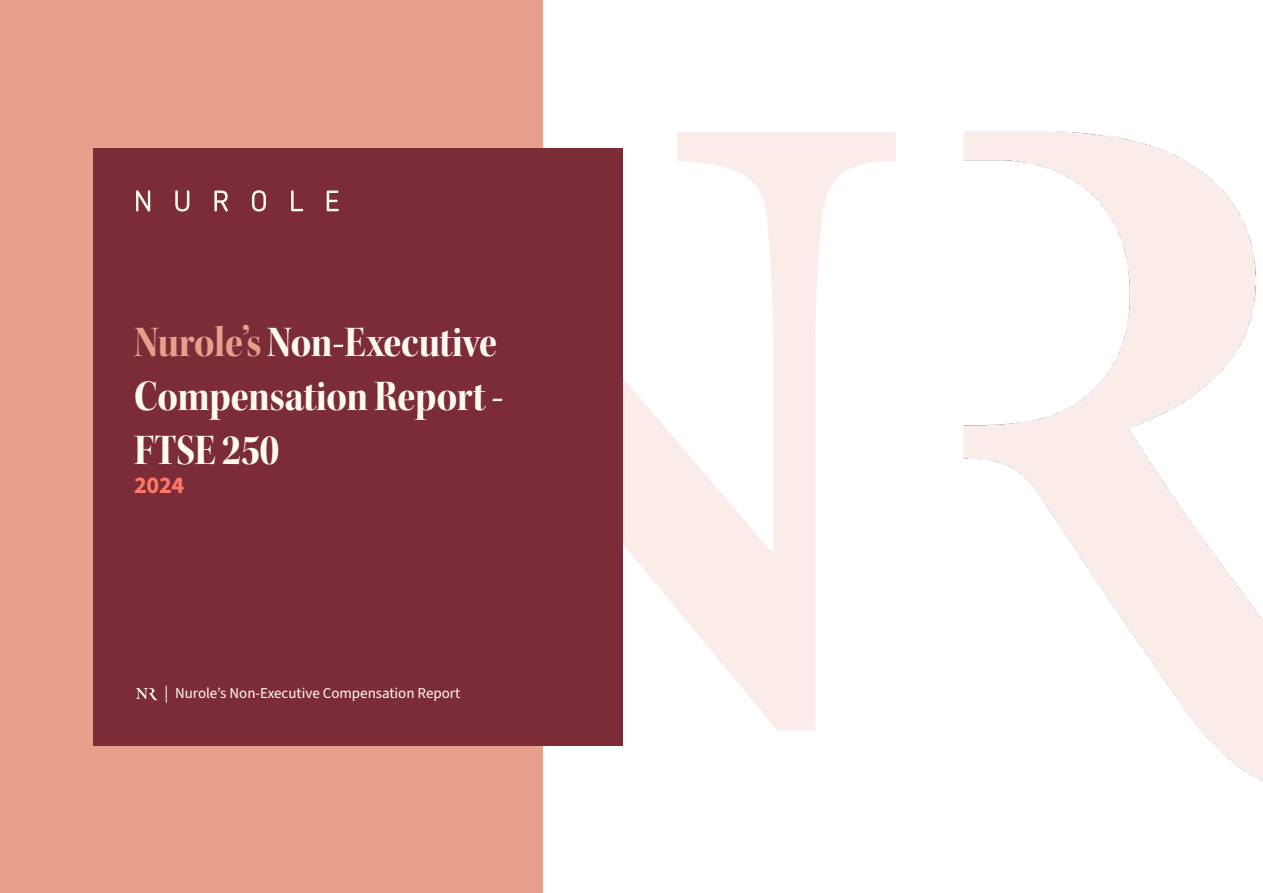
<style>
.page{position:relative;width:1263px;height:893px;background:#fff}
.page>*{position:absolute;margin:0;border:0;box-sizing:border-box;transform-origin:0 0}
.t1{font:45px/54px "Kepler Std Bold Scn Disp";letter-spacing:-.01em;color:#fffaf0}
.t2{font:700 24px "Source Sans Pro";color:#ff7768}
.t3{font:15px "Source Sans Pro";color:#fffaf0}
.s1{color:#e7a08c}
</style>
<div class="page">
<img style="left:963px;top:131px;width:300px;height:651px">
<svg style="left:623px;top:132px;width:273px;height:598px"></svg>
<div style="left:0;top:0;width:543px;height:893px;background:#e7a08c"></div>
<div style="left:94px;top:148px;width:529px;height:597px;background:#7c2c37"></div>
<svg style="left:136px;top:688px;width:21px;height:12px"></svg>
<svg style="left:136px;top:190px;width:14px;height:22px"></svg>
<svg style="left:175px;top:190px;width:14px;height:22px"></svg>
<svg style="left:214px;top:191px;width:14px;height:21px"></svg>
<svg style="left:252px;top:190px;width:14px;height:22px"></svg>
<svg style="left:291px;top:190px;width:12px;height:21px"></svg>
<svg style="left:327px;top:191px;width:12px;height:20px"></svg>
<svg style="left:166px;top:686px;width:1px;height:17px"></svg>
<p class="t1" style="left:134px;top:315px;width:371px"><span class="s1">Nurole’s</span> Non-Executive<br>Compensation Report -<br>FTSE 250</p>
<p class="t2" style="left:134px;top:468px;width:52px">2024</p>
<p class="t3" style="left:175px;top:683px;width:287px">Nuroleʼs Non-Executive Compensation Report</p>
</div>
